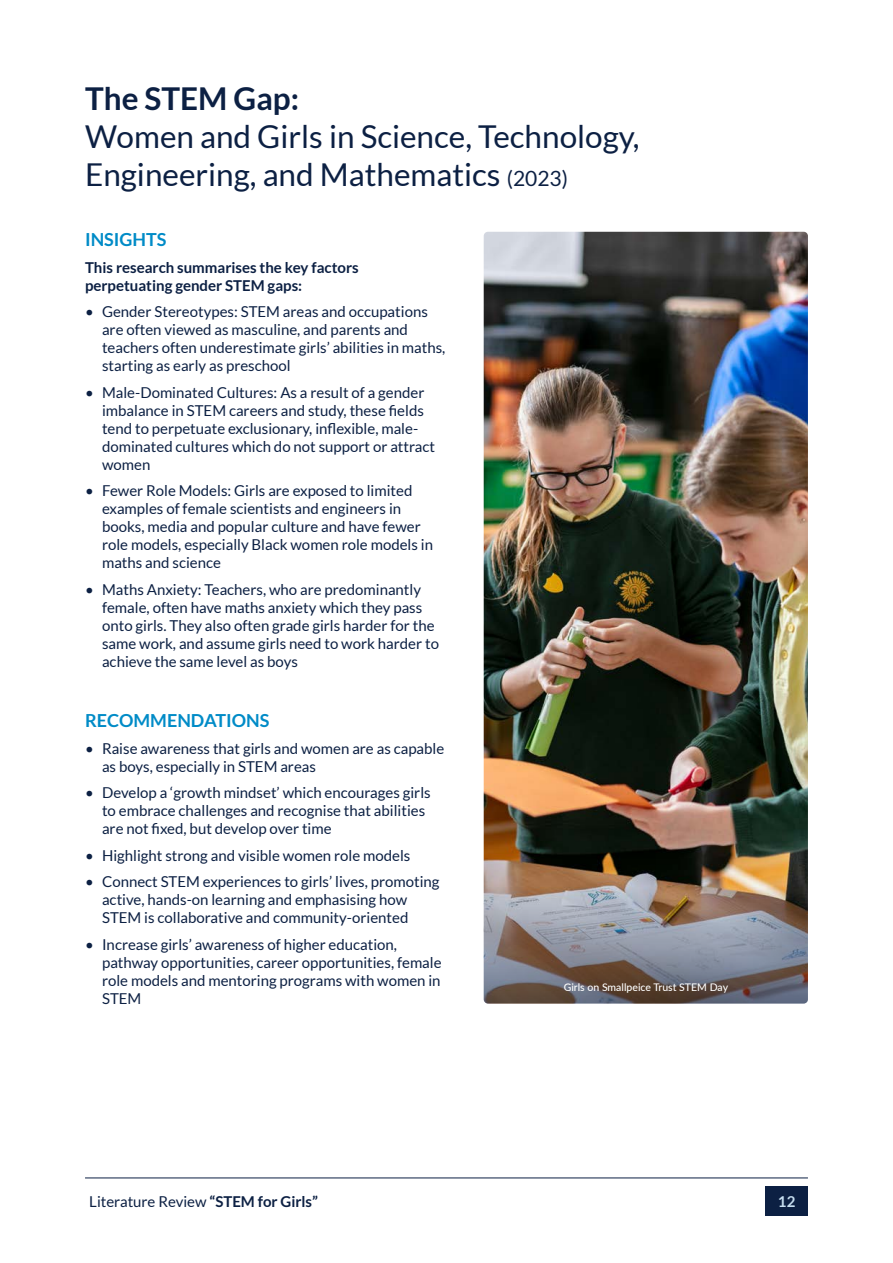
<style>
.page{position:relative;width:893px;height:1263px;background:#fff}
.page>*{position:absolute;margin:0;border:0;box-sizing:border-box;transform-origin:0 0}
.t1{font:31.5px/37.8px "Lato";color:#0c2043}
.t2{font:700 18px "Lato";color:#008bc7}
.t3{font:15px/18px "Lato";color:#0c2043}
.t4{font:700 15px/18px "Lato";color:#0c2043}
.t5{font:700 15px "Lato";color:#c6def0}
.t6{font:500 10.5px "Lato";color:#fff}
.s1{font-weight:700}
.s2{font-size:21px}
</style>
<div class="page">
<img style="left:484px;top:232px;width:324px;height:538px">
<img style="left:484px;top:770px;width:324px;height:233px">
<div style="left:765px;top:1186px;width:43px;height:29px;background:#0c2043"></div>
<hr style="left:85px;top:1177px;width:723px;height:1px;background:#0c2043">
<p class="t1" style="left:85px;top:80px;width:556px"><span class="s1">The STEM Gap:<br></span>Women and Girls in Science, Technology,<br>Engineering, and Mathematics <span class="s2">(2023)</span></p>
<p class="t2" style="left:85px;top:229px;width:83px">INSIGHTS</p>
<p class="t4" style="left:85px;top:258px;width:275px">This research summarises the key factors perpetuating gender STEM gaps:</p>
<p class="t3" style="left:102px;top:303px;width:345px;text-indent:-17px">• Gender Stereotypes: STEM areas and occupations are often viewed as masculine, and parents and teachers often underestimate girls’ abilities in maths, starting as early as preschool</p>
<p class="t3" style="left:102px;top:383px;width:335px;text-indent:-17px">• Male-Dominated Cultures: As a result of a gender imbalance in STEM careers and study, these fields tend to perpetuate exclusionary, inflexible, male&shy;dominated cultures which do not support or attract women</p>
<p class="t3" style="left:102px;top:482px;width:332px;text-indent:-17px">• Fewer Role Models: Girls are exposed to limited examples of female scientists and engineers in books, media and popular culture and have fewer role models, especially Black women role models in maths and science</p>
<p class="t3" style="left:102px;top:580px;width:338px;text-indent:-17px">• Maths Anxiety: Teachers, who are predominantly female, often have maths anxiety which they pass onto girls. They also often grade girls harder for the same work, and assume girls need to work harder to achieve the same level as boys</p>
<p class="t2" style="left:85px;top:710px;width:186px">RECOMMENDATIONS</p>
<p class="t3" style="left:102px;top:739px;width:344px;text-indent:-17px">• Raise awareness that girls and women are as capable as boys, especially in STEM areas</p>
<p class="t3" style="left:102px;top:783px;width:330px;text-indent:-17px">• Develop a ‘growth mindset’ which encourages girls to embrace challenges and recognise that abilities are not fixed, but develop over time</p>
<p class="t3" style="left:85px;top:846px;width:327px">• Highlight strong and visible women role models</p>
<p class="t3" style="left:102px;top:872px;width:339px;text-indent:-17px">• Connect STEM experiences to girls’ lives, promoting active, hands-on learning and emphasising how<br>STEM is collaborative and community-oriented</p>
<p class="t3" style="left:102px;top:935px;width:341px;text-indent:-17px">• Increase girls’ awareness of higher education, pathway opportunities, career opportunities, female role models and mentoring programs with women in STEM</p>
<p class="t6" style="left:564px;top:979px;width:166px">Girls on Smallpeice Trust STEM Day</p>
<p class="t3" style="left:89px;top:1192px;width:230px">Literature Review <span class="s1">“STEM for Girls”</span></p>
<p class="t5" style="left:778px;top:1193px;width:19px">12</p>
</div>
